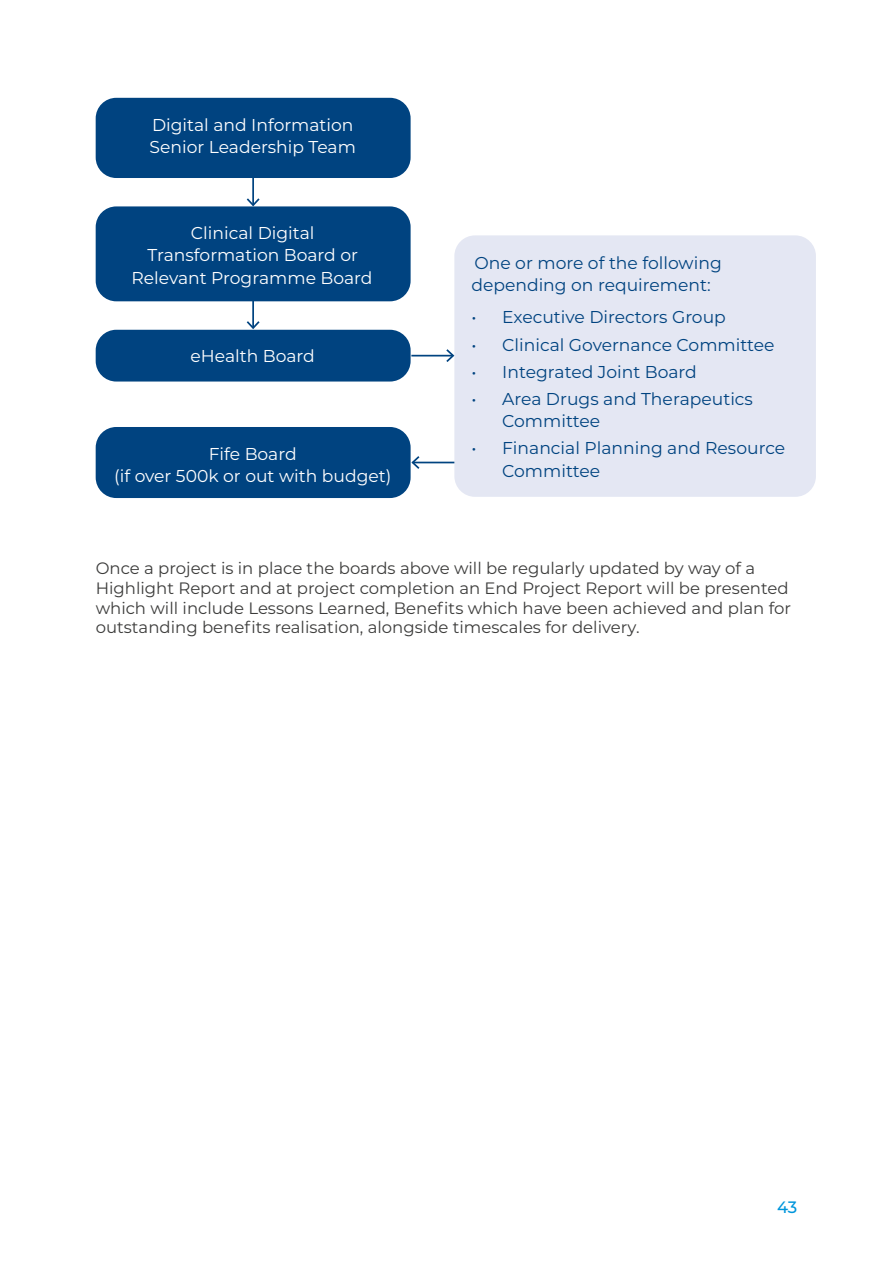
<style>
.page{position:relative;width:893px;height:1263px;background:#fff}
.page>*{position:absolute;margin:0;border:0;box-sizing:border-box;transform-origin:0 0}
.A1{font:17.1px/22.4px "Montserrat";color:#004380}
.A1-2{font:17.1px/22.4px "Montserrat";color:#fff;text-align:center}
.A1-3{font:16.5px/19.8px "Montserrat";color:#3c3c3b}
.t1{font:500 16.5px "Montserrat";color:#0096dc}
</style>
<div class="page">
<div style="left:96px;top:98px;width:315px;height:80px;background:#004380;border-radius:21px"></div>
<div style="left:96px;top:206px;width:315px;height:95px;background:#004380;border-radius:21px"></div>
<div style="left:96px;top:330px;width:315px;height:51px;background:#004380;border-radius:21px"></div>
<div style="left:454px;top:235px;width:362px;height:262px;background:#e4e7f3;border-radius:21px"></div>
<div style="left:96px;top:427px;width:315px;height:71px;background:#004380;border-radius:21px"></div>
<hr style="left:252px;top:178px;width:2px;height:27px;background:#004380">
<svg style="left:245px;top:196px;width:16px;height:11px"></svg>
<hr style="left:252px;top:301px;width:2px;height:27px;background:#004380">
<svg style="left:245px;top:319px;width:16px;height:11px"></svg>
<hr style="left:411px;top:355px;width:42px;height:1px;background:#004380">
<svg style="left:444px;top:349px;width:11px;height:13px"></svg>
<hr style="left:413px;top:462px;width:41px;height:1px;background:#004380">
<svg style="left:410px;top:454px;width:11px;height:17px"></svg>
<p class="A1-2" style="left:150px;top:113px;width:208px;text-align:left">Digital and Information<br>Senior Leadership Team</p>
<p class="A1-2" style="left:131px;top:221px;width:243px">Clinical Digital<br>Transformation Board or<br>Relevant Programme Board</p>
<p class="A1-2" style="left:191px;top:345px;width:126px">eHealth Board</p>
<p class="A1-2" style="left:114px;top:442px;width:279px">Fife Board<br>(if over 500k or out with budget)</p>
<p class="A1" style="left:471px;top:251px;width:252px">One or more of the following depending on requirement:</p>
<p class="A1" style="left:471px;top:305px;width:256px">• Executive Directors Group</p>
<p class="A1" style="left:471px;top:333px;width:305px">• Clinical Governance Committee</p>
<p class="A1" style="left:471px;top:360px;width:227px">• Integrated Joint Board</p>
<p class="A1" style="left:502px;top:387px;width:252px;text-indent:-31px">• Area Drugs and Therapeutics<br>Committee</p>
<p class="A1" style="left:502px;top:436px;width:284px;text-indent:-31px">• Financial Planning and Resource<br>Committee</p>
<p class="A1-3" style="left:96px;top:558px;width:697px">Once a project is in place the boards above will be regularly updated by way of a Highlight Report and at project completion an End Project Report will be presented which will include Lessons Learned, Benefits which have been achieved and plan for outstanding benefits realisation, alongside timescales for delivery.</p>
<p class="t1" style="left:777px;top:1195px;width:22px">43</p>
</div>
